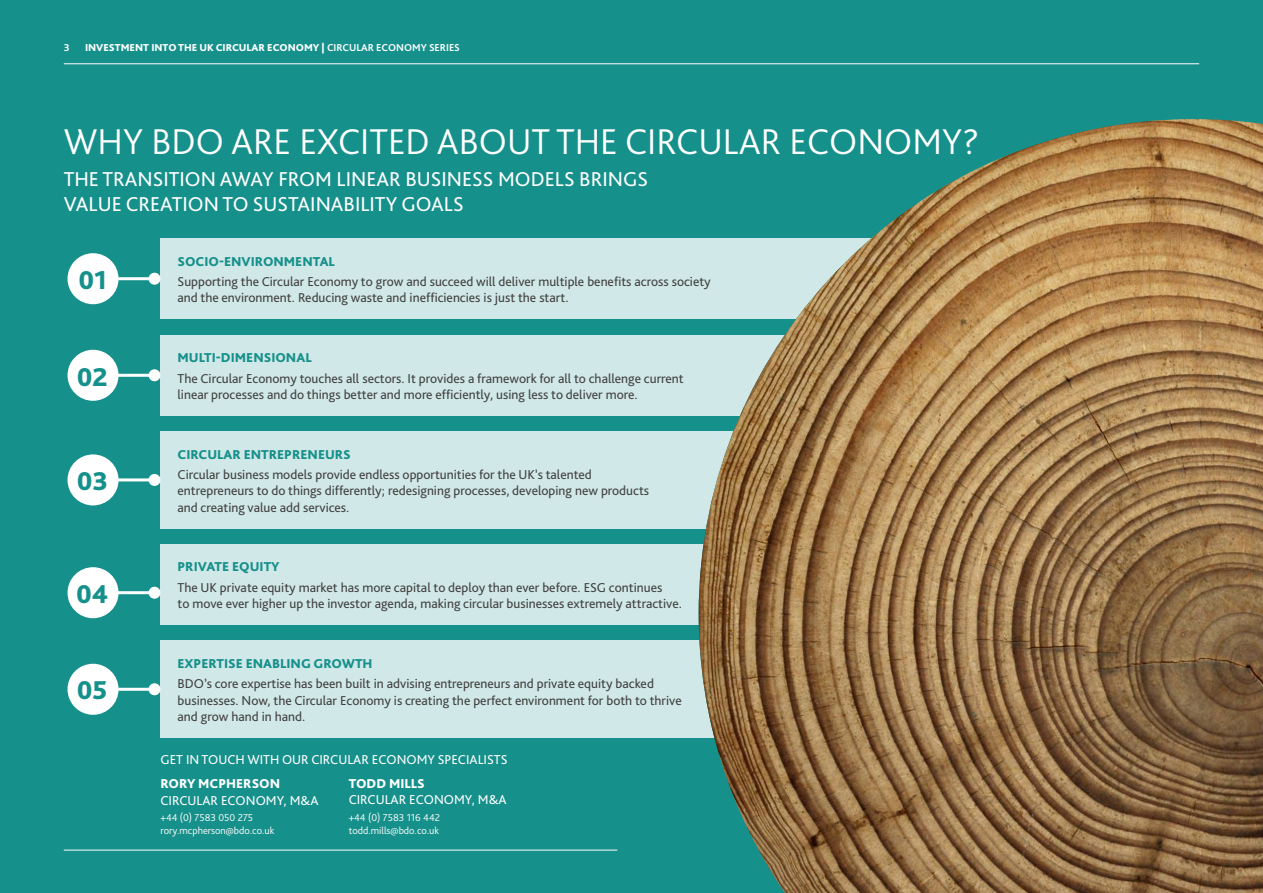
<style>
.page{position:relative;width:1263px;height:893px;background:#16908b}
.page>*{position:absolute;margin:0;border:0;box-sizing:border-box;transform-origin:0 0}
.Main_Page_Headline{font:300 37.5px "Bliss Pro";color:#fff}
.Body_Subheading_WHIT{font:800 27px "Bliss Pro";color:#16908b}
.Main_Page_Subtitle{font:21px/25.2px "Bliss Pro";color:#fff}
.Body_Subheading_WHIT-2{font:13.5px/16.2px "Bliss Pro";color:#414140}
.Body_Text{font:13.5px/16.2px "Bliss Pro";color:#414140}
.Page_Header{font:13.5px/16.2px "Bliss Pro";color:#fff}
.Body_Subheading_WHIT-3{font:800 13.5px "Bliss Pro";color:#16908b}
.Page_Header-2{font:300 10.5px "Bliss Pro";color:#fff}
.Page_Header-3{font:800 10.5px "Bliss Pro";color:#fff}
.Page_Header-4{font:700 10.5px "Bliss Pro";color:#fff}
.s1{font-weight:700}
.s2{font-weight:800}
</style>
<div class="page">
<hr style="left:64px;top:63px;width:1135px;height:1px;background:#fff">
<hr style="left:64px;top:850px;width:553px;height:1px;background:#fff">
<div style="left:161px;top:238px;width:721px;height:81px;background:#d0e8e7"></div>
<div style="left:68px;top:253px;width:51px;height:51px;background:#fff;border-radius:50%"></div>
<hr style="left:108px;top:277px;width:47px;height:3px;background:#fff">
<div style="left:149px;top:273px;width:12px;height:12px;background:#fff;border-radius:50%"></div>
<div style="left:161px;top:335px;width:634px;height:81px;background:#d0e8e7"></div>
<div style="left:68px;top:350px;width:51px;height:51px;background:#fff;border-radius:50%"></div>
<hr style="left:108px;top:374px;width:47px;height:3px;background:#fff">
<div style="left:149px;top:369px;width:12px;height:12px;background:#fff;border-radius:50%"></div>
<div style="left:161px;top:544px;width:581px;height:81px;background:#d0e8e7"></div>
<div style="left:68px;top:567px;width:51px;height:51px;background:#fff;border-radius:50%"></div>
<hr style="left:108px;top:591px;width:47px;height:3px;background:#fff">
<div style="left:149px;top:587px;width:12px;height:12px;background:#fff;border-radius:50%"></div>
<div style="left:161px;top:431px;width:581px;height:97px;background:#d0e8e7"></div>
<div style="left:68px;top:454px;width:51px;height:51px;background:#fff;border-radius:50%"></div>
<hr style="left:108px;top:478px;width:47px;height:3px;background:#fff">
<div style="left:149px;top:474px;width:12px;height:12px;background:#fff;border-radius:50%"></div>
<div style="left:161px;top:641px;width:581px;height:97px;background:#d0e8e7"></div>
<div style="left:68px;top:664px;width:51px;height:51px;background:#fff;border-radius:50%"></div>
<hr style="left:108px;top:688px;width:47px;height:3px;background:#fff">
<div style="left:149px;top:683px;width:12px;height:12px;background:#fff;border-radius:50%"></div>
<img style="left:699px;top:119px;width:564px;height:774px">
<p class="Page_Header-4" style="left:64px;top:40px;width:7px">3</p>
<p class="Page_Header-3" style="left:85px;top:40px;width:376px">INVESTMENT INTO THE UK CIRCULAR ECONOMY | <span class="s1">CIRCULAR ECONOMY SERIES</span></p>
<p class="Main_Page_Headline" style="left:64px;top:118px;width:917px">WHY BDO ARE EXCITED ABOUT THE CIRCULAR ECONOMY?</p>
<p class="Main_Page_Subtitle" style="left:64px;top:166px;width:586px">THE TRANSITION AWAY FROM LINEAR BUSINESS MODELS BRINGS<br>VALUE CREATION TO SUSTAINABILITY GOALS</p>
<p class="Body_Subheading_WHIT" style="left:78px;top:263px;width:30px">01</p>
<p class="Body_Subheading_WHIT" style="left:77px;top:360px;width:32px">02</p>
<p class="Body_Subheading_WHIT" style="left:77px;top:464px;width:33px">03</p>
<p class="Body_Subheading_WHIT" style="left:76px;top:577px;width:34px">04</p>
<p class="Body_Subheading_WHIT" style="left:77px;top:673px;width:32px">05</p>
<p class="Body_Subheading_WHIT-3" style="left:178px;top:253px;width:159px">SOCIO-ENVIRONMENTAL</p>
<p class="Body_Subheading_WHIT-2" style="left:178px;top:273px;width:535px">Supporting the Circular Economy to grow and succeed will deliver multiple benefits across society and the environment. Reducing waste and inefficiencies is just the start.</p>
<p class="Body_Subheading_WHIT-3" style="left:178px;top:349px;width:136px">MULTI-DIMENSIONAL</p>
<p class="Body_Subheading_WHIT-2" style="left:178px;top:370px;width:508px">The Circular Economy touches all sectors. It provides a framework for all to challenge current linear processes and do things better and more efficiently, using less to deliver more.</p>
<p class="Body_Subheading_WHIT-3" style="left:178px;top:446px;width:175px">CIRCULAR ENTREPRENEURS</p>
<p class="Body_Text" style="left:178px;top:466px;width:473px">Circular business models provide endless opportunities for the UK’s talented entrepreneurs to do things differently; redesigning processes, developing new products and creating value add services.</p>
<p class="Body_Subheading_WHIT-3" style="left:178px;top:558px;width:104px">PRIVATE EQUITY</p>
<p class="Body_Subheading_WHIT-2" style="left:178px;top:579px;width:486px">The UK private equity market has more capital to deploy than ever before. ESG continues</p>
<p class="Body_Subheading_WHIT-2" style="left:178px;top:595px;width:506px">to move ever higher up the investor agenda, making circular businesses extremely attractive.</p>
<p class="Body_Subheading_WHIT-3" style="left:178px;top:655px;width:197px">EXPERTISE ENABLING GROWTH</p>
<p class="Body_Subheading_WHIT-2" style="left:178px;top:675px;width:506px">BDO’s core expertise has been built in advising entrepreneurs and private equity backed businesses. Now, the Circular Economy is creating the perfect environment for both to thrive and grow hand in hand.</p>
<p class="Page_Header" style="left:161px;top:751px;width:348px">GET IN TOUCH WITH OUR CIRCULAR ECONOMY SPECIALISTS</p>
<p class="Page_Header" style="left:161px;top:775px;width:159px"><span class="s2">RORY MCPHERSON<br></span>CIRCULAR ECONOMY, M&amp;A</p>
<p class="Page_Header-2" style="left:161px;top:811px;width:94px">+44 (0) 7583 050 275</p>
<p class="Page_Header-2" style="left:161px;top:824px;width:115px">rory.mcpherson@bdo.co.uk</p>
<p class="Page_Header" style="left:349px;top:775px;width:159px"><span class="s2">TODD MILLS<br></span>CIRCULAR ECONOMY, M&amp;A</p>
<p class="Page_Header-2" style="left:349px;top:811px;width:93px">+44 (0) 7583 116 442</p>
<p class="Page_Header-2" style="left:349px;top:824px;width:92px">todd.mills@bdo.co.uk</p>
</div>
